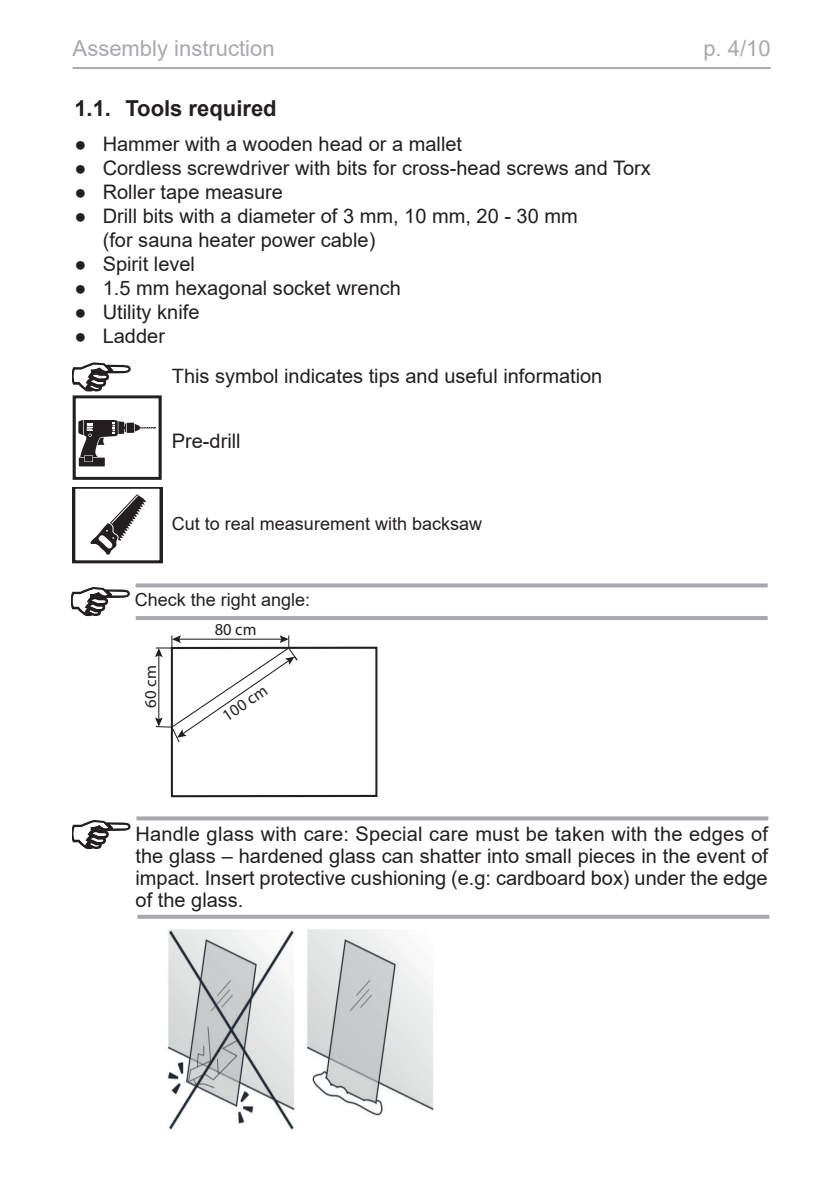
<style>
.page{position:relative;width:840px;height:1191px;background:#fff}
.page>*{position:absolute;margin:0;border:0;box-sizing:border-box;transform-origin:0 0}
.t1{font:22px "Arial";color:#a8a9ad}
.t2{font:700 22px "Arial";color:#231f20}
.t3{font:20px/22px "Arial";color:#231f20;text-align:justify}
.t4{font:18px "Arial";color:#231f20}
.t5{font:16.8px "Myriad Pro";color:#231f20}
.t6{font:16.6px "Myriad Pro";color:#231f20}
.t7{font:16.4px "Myriad Pro";color:#231f20}
</style>
<div class="page">
<hr style="left:73px;top:67px;width:697px;height:2px;background:#a8a9ad">
<div style="left:171px;top:646px;width:206px;height:151px;border:2px solid #231f20"></div>
<svg style="left:155px;top:635px;width:143px;height:108px"></svg>
<svg style="left:72px;top:487px;width:90px;height:76px"></svg>
<div style="left:73px;top:395px;width:88px;height:85px;border:3px solid #231f20"></div>
<svg style="left:78px;top:420px;width:78px;height:46px"></svg>
<svg style="left:136px;top:583px;width:631px;height:4px;fill:#a8a9ad"></svg>
<hr style="left:136px;top:616px;width:631px;height:4px;background:#a8a9ad">
<svg style="left:72px;top:362px;width:59px;height:29px"></svg>
<svg style="left:72px;top:587px;width:58px;height:29px"></svg>
<svg style="left:136px;top:816px;width:632px;height:4px;fill:#a8a9ad"></svg>
<svg style="left:137px;top:914px;width:632px;height:4px;fill:#a8a9ad"></svg>
<svg style="left:72px;top:820px;width:59px;height:29px"></svg>
<img style="left:167px;top:929px;width:267px;height:201px">
<p class="t1" style="left:73px;top:33px;width:203px">Assembly instruction</p>
<p class="t1" style="left:703px;top:33px;width:69px">p. 4/10</p>
<p class="t2" style="left:74px;top:93px;width:204px">1.1. Tools required</p>
<p class="t3" style="left:74px;top:133px;width:389px">● Hammer with a wooden head or a mallet</p>
<p class="t3" style="left:74px;top:157px;width:577px">● Cordless screwdriver with bits for cross-head screws and Torx</p>
<p class="t3" style="left:74px;top:181px;width:210px">● Roller tape measure</p>
<p class="t3" style="left:103px;top:204px;width:476px;line-height:24px;text-indent:-28px">● Drill bits with a diameter of 3 mm, 10 mm, 20 - 30 mm (for sauna heater power cable)</p>
<p class="t3" style="left:74px;top:253px;width:122px">● Spirit level</p>
<p class="t3" style="left:74px;top:277px;width:328px">● 1.5 mm hexagonal socket wrench</p>
<p class="t3" style="left:74px;top:301px;width:127px">● Utility knife</p>
<p class="t3" style="left:74px;top:325px;width:92px">● Ladder</p>
<p class="t3" style="left:172px;top:365px;width:432px">This symbol indicates tips and useful information</p>
<p class="t3" style="left:172px;top:430px;width:70px">Pre-drill</p>
<p class="t4" style="left:172px;top:511px;width:312px">Cut to real measurement with backsaw</p>
<p class="t4" style="left:135px;top:587px;width:177px">Check the right angle:</p>
<p class="t7" style="left:140px;top:707px;width:44px;rotate:-90deg">60 cm</p>
<p class="t5" style="left:215px;top:619px;width:43px">80 cm</p>
<p class="t6" style="left:218px;top:708px;width:52px;rotate:-34deg">100 cm</p>
<p class="t3" style="left:135px;top:822px;width:633px">Handle glass with care: Special care must be taken with the edges of the glass – hardened glass can shatter into small pieces in the event of impact. Insert protective cushioning (e.g: cardboard box) under the edge of the glass.</p>
</div>
